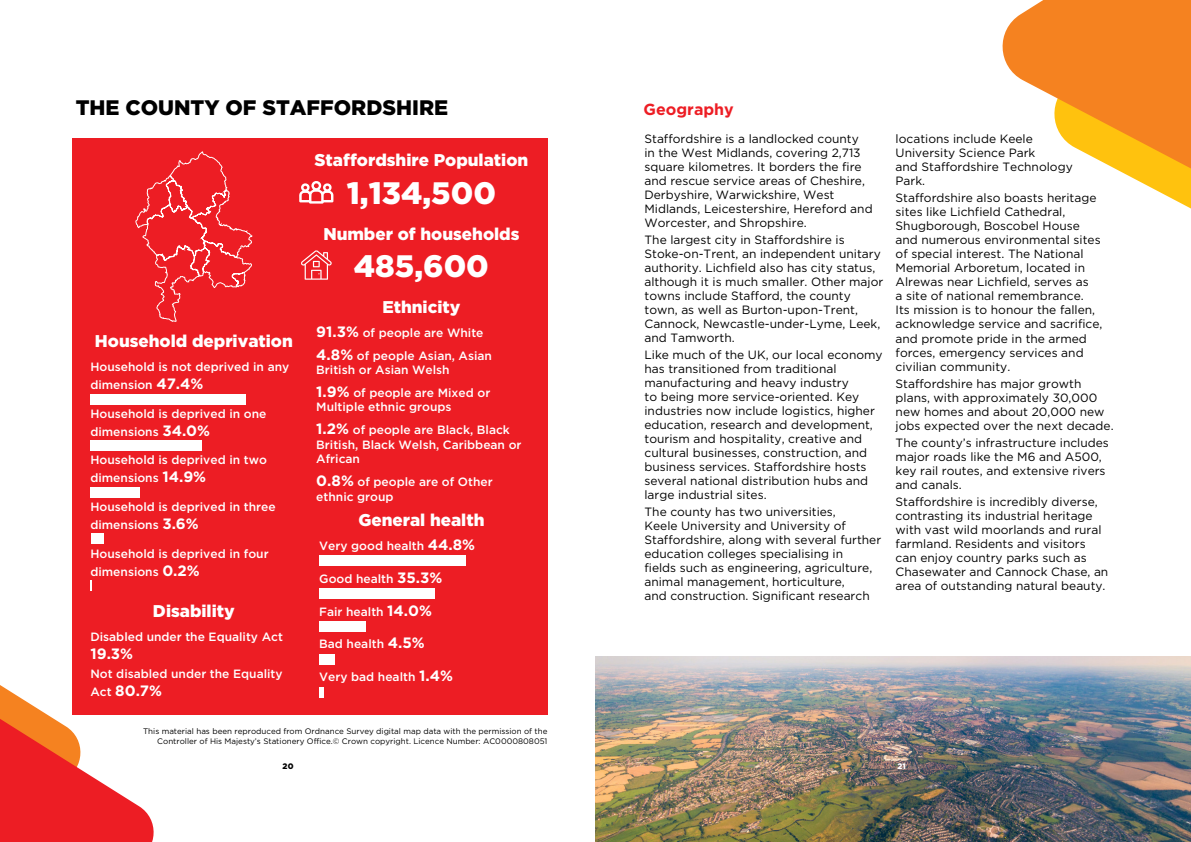
<style>
.page{position:relative;width:1191px;height:842px;background:#fff}
.page>*{position:absolute;margin:0;border:0;box-sizing:border-box;transform-origin:0 0}
.t1{font:900 31px "Gotham";color:#fff}
.t2{font:900 21px "Gotham";color:#000}
.t3{font:900 17px "Gotham";color:#fff}
.t4{font:700 16px "Gotham";color:#ed1d24}
.t5{font:700 15px "Gotham";color:#fff}
.t6{font:12px/14px "Gotham";color:#000}
.t7{font:500 12px/18px "Gotham";color:#fff}
.t8{font:8px/9.6px "Gotham";color:#000;text-align:right}
.t9{font:900 8px "Gotham";color:#000}
.t10{font:900 8px "Gotham";color:#fff}
.s1{font-weight:700;font-size:15px}
.s2{font-weight:500;font-size:12px}
</style>
<div class="page">
<svg style="left:1002px;top:0;width:189px;height:209px"></svg>
<svg style="left:0;top:685px;width:159px;height:157px"></svg>
<img style="left:595px;top:656px;width:596px;height:186px">
<div style="left:72px;top:138px;width:475px;height:576px;background:#ed1d24"></div>
<svg style="left:135px;top:151px;width:118px;height:171px"></svg>
<div style="left:319px;top:555px;width:147px;height:11px;background:#fff"></div>
<div style="left:319px;top:588px;width:116px;height:11px;background:#fff"></div>
<div style="left:319px;top:621px;width:46px;height:11px;background:#fff"></div>
<div style="left:319px;top:654px;width:15px;height:11px;background:#fff"></div>
<div style="left:319px;top:687px;width:5px;height:10px;background:#fff"></div>
<div style="left:90px;top:394px;width:155px;height:11px;background:#fff"></div>
<div style="left:90px;top:441px;width:112px;height:10px;background:#fff"></div>
<div style="left:90px;top:487px;width:49px;height:11px;background:#fff"></div>
<div style="left:91px;top:534px;width:12px;height:10px;background:#fff"></div>
<svg style="left:299px;top:181px;width:34px;height:23px"></svg>
<svg style="left:301px;top:250px;width:31px;height:30px"></svg>
<h2 class="t2" style="left:76px;top:95px;width:374px">THE COUNTY OF STAFFORDSHIRE</h2>
<h3 class="t4" style="left:643px;top:100px;width:92px">Geography</h3>
<p class="t6" style="left:644px;top:132px;width:230px">Staffordshire is a landlocked county<br>in the West Midlands, covering 2,713 square kilometres. It borders the fire and rescue service areas of Cheshire, Derbyshire, Warwickshire, West Midlands, Leicestershire, Hereford and Worcester, and Shropshire.</p>
<p class="t6" style="left:644px;top:233px;width:240px">The largest city in Staffordshire is Stoke-on-Trent, an independent unitary authority. Lichfield also has city status, although it is much smaller. Other major towns include Stafford, the county town, as well as Burton-upon-Trent, Cannock, Newcastle-under-Lyme, Leek, and Tamworth.</p>
<p class="t6" style="left:644px;top:348px;width:240px">Like much of the UK, our local economy has transitioned from traditional manufacturing and heavy industry<br>to being more service-oriented. Key industries now include logistics, higher education, research and development, tourism and hospitality, creative and cultural businesses, construction, and business services. Staffordshire hosts several national distribution hubs and large industrial sites.</p>
<p class="t6" style="left:644px;top:505px;width:238px">The county has two universities,<br>Keele University and University of Staffordshire, along with several further education colleges specialising in<br>fields such as engineering, agriculture, animal management, horticulture,<br>and construction. Significant research</p>
<h3 class="t3" style="left:314px;top:150px;width:215px">Staffordshire Population</h3>
<h1 class="t1" style="left:347px;top:175px;width:151px">1,134,500</h1>
<h3 class="t3" style="left:323px;top:224px;width:198px">Number of households</h3>
<h1 class="t1" style="left:354px;top:248px;width:137px">485,600</h1>
<h3 class="t3" style="left:382px;top:297px;width:80px">Ethnicity</h3>
<p class="t7" style="left:316px;top:320px;width:177px;line-height:23px"><span class="s1">91.3%</span> of people are White<br><span class="s1">4.8%</span> of people Asian, Asian</p>
<p class="t7" style="left:316px;top:358px;width:175px;line-height:23px">British or Asian Welsh<br><span class="s1">1.9%</span> of people are Mixed or</p>
<p class="t7" style="left:316px;top:395px;width:195px;line-height:23px">Multiple ethnic groups<br><span class="s1">1.2%</span> of people are Black, Black</p>
<p class="t7" style="left:316px;top:437px;width:207px;line-height:14.4px">British, Black Welsh, Caribbean or<br>African</p>
<p class="t7" style="left:316px;top:474px;width:178px;line-height:14.4px"><span class="s1">0.8%</span> of people are of Other ethnic group</p>
<h3 class="t3" style="left:95px;top:331px;width:199px">Household deprivation</h3>
<p class="t7" style="left:90px;top:358px;width:200px">Household is not deprived in any dimension <span class="s1">47.4%</span></p>
<p class="t7" style="left:90px;top:404px;width:177px">Household is deprived in one dimensions <span class="s1">34.0%</span></p>
<p class="t7" style="left:90px;top:451px;width:178px">Household is deprived in two dimensions <span class="s1">14.9%</span></p>
<p class="t7" style="left:90px;top:497px;width:187px">Household is deprived in three dimensions <span class="s1">3.6%</span></p>
<p class="t7" style="left:90px;top:544px;width:180px">Household is deprived in four dimensions <span class="s1">0.2%</span></p>
<h3 class="t3" style="left:358px;top:510px;width:128px">General health</h3>
<p class="t7" style="left:319px;top:536px;width:157px">Very good health <span class="s1">44.8%</span></p>
<p class="t7" style="left:319px;top:569px;width:125px">Good health <span class="s1">35.3%</span></p>
<p class="t7" style="left:319px;top:602px;width:114px">Fair health <span class="s1">14.0%</span></p>
<p class="t7" style="left:319px;top:635px;width:107px">Bad health <span class="s1">4.5%</span></p>
<p class="t7" style="left:319px;top:668px;width:135px">Very bad health <span class="s1">1.4%</span></p>
<h3 class="t3" style="left:153px;top:601px;width:83px">Disability</h3>
<p class="t7" style="left:90px;top:627px;width:194px">Disabled under the Equality Act</p>
<p class="t5" style="left:90px;top:645px;width:44px">19.3%</p>
<p class="t7" style="left:90px;top:664px;width:194px">Not disabled under the Equality</p>
<p class="t5" style="left:90px;top:682px;width:73px"><span class="s2">Act</span> 80.7%</p>
<p class="t6" style="left:895px;top:132px;width:179px">locations include Keele<br>University Science Park<br>and Staffordshire Technology<br>Park.</p>
<p class="t6" style="left:895px;top:191px;width:208px">Staffordshire also boasts heritage sites like Lichfield Cathedral,<br>Shugborough, Boscobel House and numerous environmental sites of special interest. The National<br>Memorial Arboretum, located in<br>Alrewas near Lichfield, serves as<br>a site of national remembrance.<br>Its mission is to honour the fallen, acknowledge service and sacrifice, and promote pride in the armed forces, emergency services and civilian community.</p>
<p class="t6" style="left:895px;top:376px;width:219px">Staffordshire has major growth plans, with approximately 30,000 new homes and about 20,000 new jobs expected over the next decade.</p>
<p class="t6" style="left:895px;top:435px;width:215px">The county’s infrastructure includes major roads like the M6 and A500, key rail routes, and extensive rivers and canals.</p>
<p class="t6" style="left:895px;top:494px;width:214px">Staffordshire is incredibly diverse, contrasting its industrial heritage with vast wild moorlands and rural farmland. Residents and visitors can enjoy country parks such as Chasewater and Cannock Chase, an area of outstanding natural beauty.</p>
<p class="t8" style="left:143px;top:727px;width:406px">This material has been reproduced from Ordnance Survey digital map data with the permission of the<br>Controller of His Majesty’s Stationery Office.© Crown copyright. Licence Number: AC0000808051</p>
<p class="t9" style="left:282px;top:761px;width:13px">20</p>
<p class="t10" style="left:897px;top:761px;width:10px">21</p>
</div>
